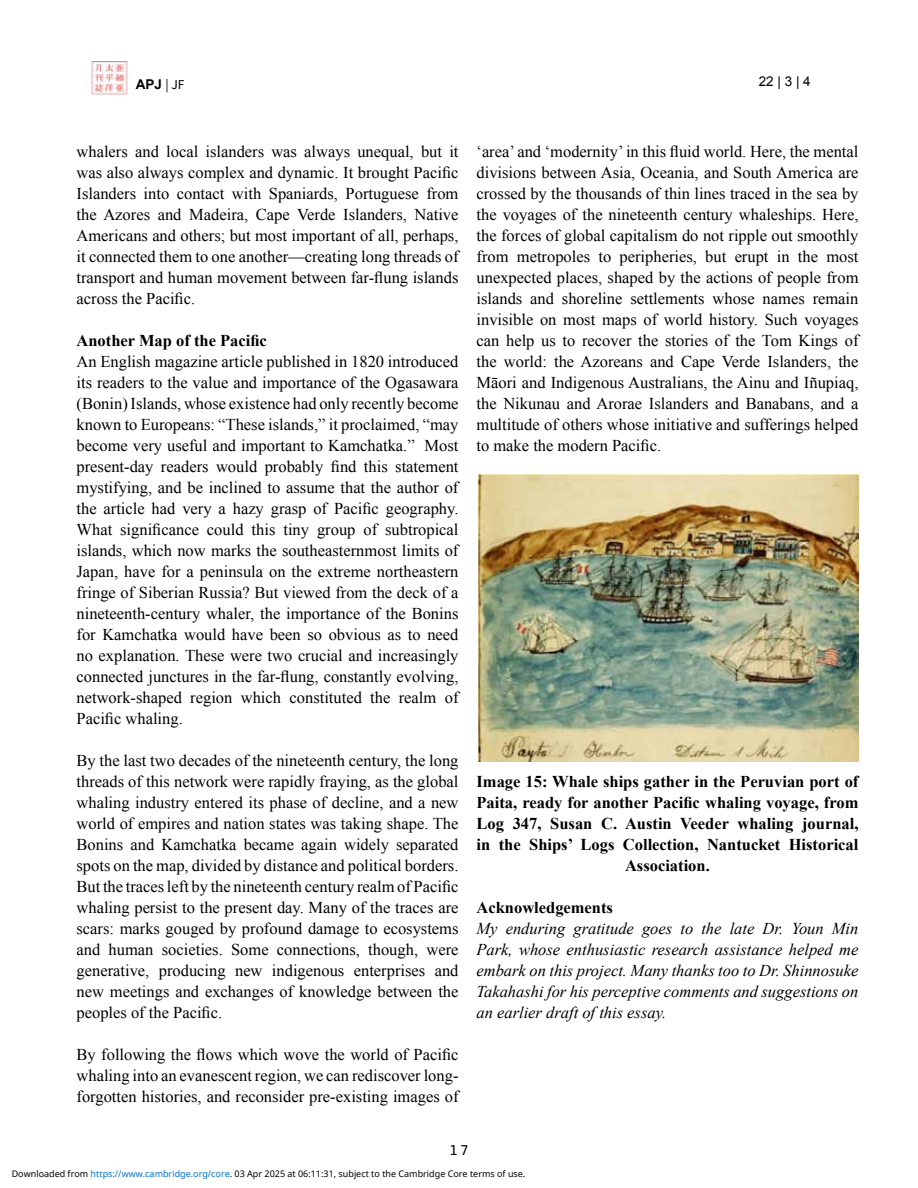
<style>
.page{position:relative;width:918px;height:1188px;background:#fff}
.page>*{position:absolute;margin:0;border:0;box-sizing:border-box;transform-origin:0 0}
.t1{font:16.5px/21px "Times New Roman";color:#000;text-align:justify}
.t2{font:700 16.5px/21px "Times New Roman";color:#000;text-align:center}
.t3{font:italic 16.5px/21px "Times New Roman";color:#000;text-align:justify}
.t4{font:700 13.5px "Arial";color:#030000}
.t5{font:13.5px "Arial";color:#000101}
.t6{font:13.5px "Hack";color:#000}
.t7{font:9px "Noto Sans";color:#000}
.s1{font-family:"Source Sans 3";font-weight:400}
.s2{color:#0172cf}
</style>
<div class="page">
<img style="left:91px;top:61px;width:37px;height:34px">
<img style="left:478px;top:474px;width:380px;height:287px">
<p class="t4" style="left:136px;top:76px;width:50px">APJ <span class="s1">| JF</span></p>
<p class="t5" style="left:759px;top:72px;width:54px">22 | 3 | 4</p>
<p class="t1" style="left:77px;top:141px;width:383px">whalers and local islanders was always unequal, but it was also always complex and dynamic. It brought Pacific Islanders into contact with Spaniards, Portuguese from the Azores and Madeira, Cape Verde Islanders, Native Americans and others; but most important of all, perhaps, it connected them to one another—creating long threads of transport and human movement between far-flung islands across the Pacific.</p>
<p class="t2" style="left:77px;top:330px;width:192px">Another Map of the Pacific</p>
<p class="t1" style="left:77px;top:351px;width:384px">An English magazine article published in 1820 introduced its readers to the value and importance of the Ogasawara (Bonin) Islands, whose existence had only recently become known to Europeans: “These islands,” it proclaimed, “may become very useful and important to Kamchatka.” Most present-day readers would probably find this statement mystifying, and be inclined to assume that the author of the article had very a hazy grasp of Pacific geography.<br>What significance could this tiny group of subtropical islands, which now marks the southeasternmost limits of Japan, have for a peninsula on the extreme northeastern fringe of Siberian Russia? But viewed from the deck of a nineteenth-century whaler, the importance of the Bonins for Kamchatka would have been so obvious as to need no explanation. These were two crucial and increasingly connected junctures in the far-flung, constantly evolving, network-shaped region which constituted the realm of Pacific whaling.</p>
<p class="t1" style="left:77px;top:750px;width:384px">By the last two decades of the nineteenth century, the long threads of this network were rapidly fraying, as the global whaling industry entered its phase of decline, and a new world of empires and nation states was taking shape. The Bonins and Kamchatka became again widely separated spots on the map, divided by distance and political borders.<br>But the traces left by the nineteenth century realm of Pacific whaling persist to the present day. Many of the traces are scars: marks gouged by profound damage to ecosystems and human societies. Some connections, though, were generative, producing new indigenous enterprises and new meetings and exchanges of knowledge between the peoples of the Pacific.</p>
<p class="t1" style="left:77px;top:1044px;width:383px">By following the flows which wove the world of Pacific whaling into an evanescent region, we can rediscover long&shy;forgotten histories, and reconsider pre-existing images of</p>
<p class="t1" style="left:477px;top:141px;width:384px">‘area’ and ‘modernity’ in this fluid world. Here, the mental divisions between Asia, Oceania, and South America are crossed by the thousands of thin lines traced in the sea by the voyages of the nineteenth century whaleships. Here, the forces of global capitalism do not ripple out smoothly from metropoles to peripheries, but erupt in the most unexpected places, shaped by the actions of people from islands and shoreline settlements whose names remain invisible on most maps of world history. Such voyages can help us to recover the stories of the Tom Kings of the world: the Azoreans and Cape Verde Islanders, the Māori and Indigenous Australians, the Ainu and Iñupiaq, the Nikunau and Arorae Islanders and Banabans, and a multitude of others whose initiative and sufferings helped to make the modern Pacific.</p>
<p class="t2" style="left:477px;top:771px;width:383px">Image 15: Whale ships gather in the Peruvian port of Paita, ready for another Pacific whaling voyage, from Log 347, Susan C. Austin Veeder whaling journal, in the Ships’ Logs Collection, Nantucket Historical Association.</p>
<p class="t2" style="left:477px;top:897px;width:138px">Acknowledgements</p>
<p class="t3" style="left:477px;top:918px;width:383px">My enduring gratitude goes to the late Dr. Youn Min Park, whose enthusiastic research assistance helped me embark on this project. Many thanks too to Dr. Shinnosuke Takahashi for his perceptive comments and suggestions on an earlier draft of this essay.</p>
<p class="t6" style="left:450px;top:1142px;width:20px">17</p>
<p class="t7" style="left:12px;top:1168px;width:515px">Downloaded from <span class="s2">https://www.cambridge.org/core</span>. 03 Apr 2025 at 06:11:31, subject to the Cambridge Core terms of use.</p>
</div>
